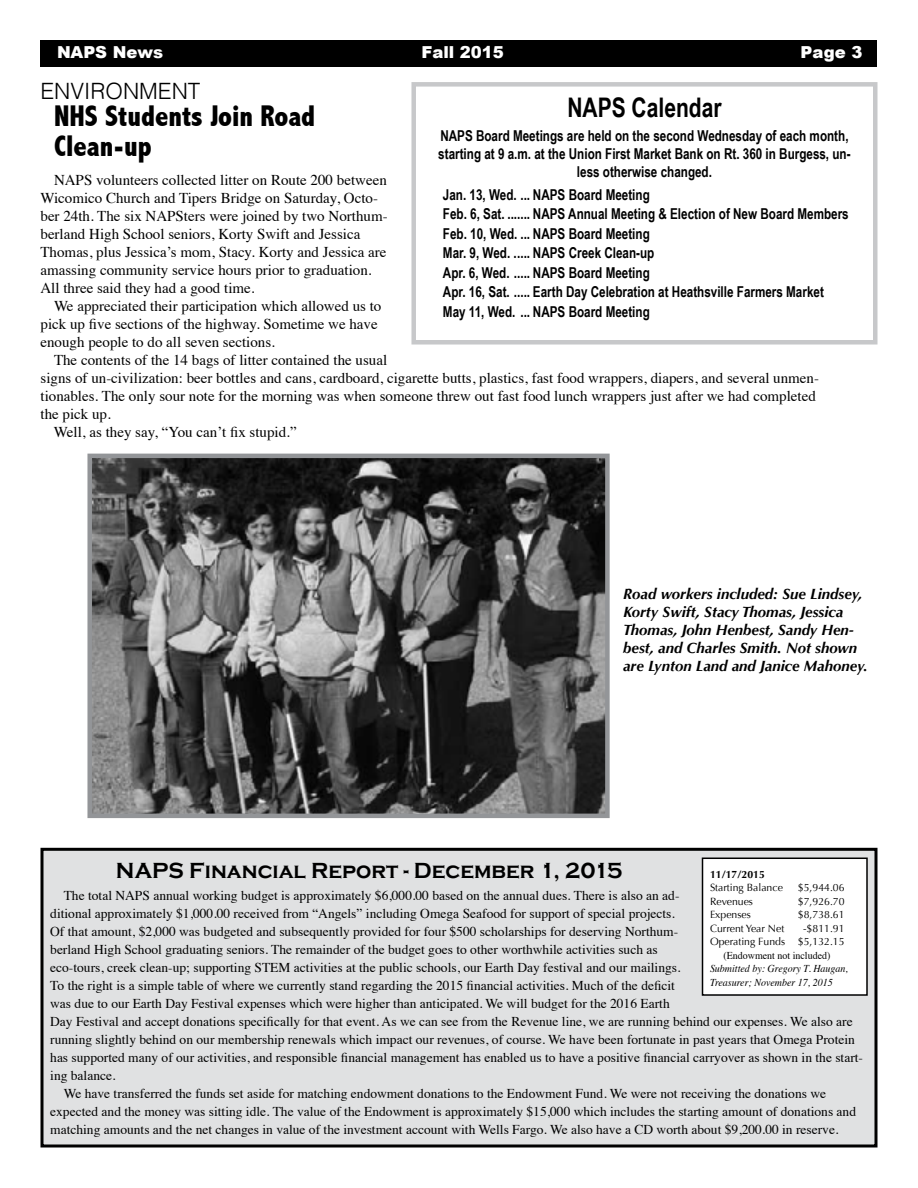
<style>
.page{position:relative;width:918px;height:1188px;background:#fff}
.page>*{position:absolute;margin:0;border:0;box-sizing:border-box;transform-origin:0 0}
.t1{font:800 condensed 30px/30px "Abadi";color:#000;scale:.95 1}
.t2{font:700 27px "Arial Narrow";color:#000;scale:.95 1}
.t3{font:700 22.5px "Copperplate Gothic";color:#000;scale:.95 1}
.t4{font:300 22.5px "Helvetica";color:#000}
.t5{font:900 16.5px "Arial";color:#fff}
.t6{font:15px/18px "Times";color:#000}
.t7{font:700 15px/19.5px "Arial Narrow";color:#000;text-align:center;scale:.95 1}
.t8{font:italic 700 15px/18px "Optima";color:#000}
.t9{font:13.5px "Times";color:#000}
.t10{font:10.5px/13.5px "Optima";color:#000;text-align:right}
.t11{font:italic 10.5px/13.5px "Times";color:#000;scale:.95 1}
.t12{font:10.5px "Times";color:#000;scale:.95 1}
.t13{font:700 10.5px "Optima";color:#000}
</style>
<div class="page">
<div style="left:40px;top:40px;width:838px;height:28px;background:#000"></div>
<div style="left:411px;top:82px;width:467px;height:263px;border:4px solid #c7c8ca"></div>
<img style="left:92px;top:459px;width:513px;height:354px">
<div style="left:87px;top:454px;width:523px;height:364px;border:4px solid #939598"></div>
<div style="left:42px;top:849px;width:834px;height:297px;background:#e0e1e2"></div>
<div style="left:40px;top:848px;width:838px;height:300px;border:3px solid #000"></div>
<div style="left:703px;top:858px;width:164px;height:137px;background:#fff"></div>
<div style="left:702px;top:858px;width:166px;height:138px;border:2px solid #000"></div>
<p class="t5" style="left:57px;top:40px;width:108px">NAPS News</p>
<p class="t5" style="left:421px;top:40px;width:84px">Fall 2015</p>
<p class="t5" style="left:801px;top:40px;width:63px">Page 3</p>
<h2 class="t2" style="left:567px;top:87px;width:164px">NAPS Calendar</h2>
<p class="t7" style="left:438px;top:126px;width:436px;line-height:18px">NAPS Board Meetings are held on the second Wednesday of each month, starting at 9 a.m. at the Union First Market Bank on Rt. 360 in Burgess, un&shy;less otherwise changed.</p>
<p class="t7" style="left:443px;top:184px;width:429px;text-align:left">Jan. 13, Wed. ... NAPS Board Meeting<br>Feb. 6, Sat. ....... NAPS Annual Meeting &amp; Election of New Board Members Feb. 10, Wed. ... NAPS Board Meeting<br>Mar. 9, Wed. ..... NAPS Creek Clean-up<br>Apr. 6, Wed. ..... NAPS Board Meeting<br>Apr. 16, Sat. ..... Earth Day Celebration at Heathsville Farmers Market May 11, Wed. ... NAPS Board Meeting</p>
<h3 class="t4" style="left:40px;top:72px;width:161px">ENVIRONMENT</h3>
<h1 class="t1" style="left:54px;top:101px;width:276px">NHS Students Join Road<br>Clean-up</h1>
<p class="t6" style="left:40px;top:169px;width:349px;text-indent:14px">NAPS volunteers collected litter on Route 200 between Wicomico Church and Tipers Bridge on Saturday, Octo&shy;ber 24th. The six NAPSters were joined by two Northum&shy;berland High School seniors, Korty Swift and Jessica Thomas, plus Jessica’s mom, Stacy. Korty and Jessica are amassing community service hours prior to graduation.<br>All three said they had a good time.</p>
<p class="t6" style="left:41px;top:295px;width:342px;text-indent:14px">We appreciated their participation which allowed us to pick up five sections of the highway. Sometime we have enough people to do all seven sections.</p>
<p class="t6" style="left:54px;top:349px;width:335px">The contents of the 14 bags of litter contained the usual</p>
<p class="t6" style="left:41px;top:367px;width:780px">signs of un-civilization: beer bottles and cans, cardboard, cigarette butts, plastics, fast food wrappers, diapers, and several unmen-</p>
<p class="t6" style="left:40px;top:385px;width:777px">tionables. The only sour note for the morning was when someone threw out fast food lunch wrappers just after we had completed</p>
<p class="t6" style="left:40px;top:403px;width:72px">the pick up.</p>
<p class="t6" style="left:54px;top:421px;width:244px">Well, as they say, “You can’t fix stupid.”</p>
<p class="t8" style="left:623px;top:584px;width:246px">Road workers included: Sue Lindsey, Korty Swift, Stacy Thomas, Jessica Thomas, John Henbest, Sandy Hen&shy;best, and Charles Smith. Not shown are Lynton Land and Janice Mahoney.</p>
<h3 class="t3" style="left:116px;top:858px;width:535px">NAPS Financial Report - December 1, 2015</h3>
<p class="t9" style="left:64px;top:883px;width:617px">The total NAPS annual working budget is approximately $6,000.00 based on the annual dues. There is also an ad-</p>
<p class="t9" style="left:50px;top:901px;width:626px">ditional approximately $1,000.00 received from “Angels” including Omega Seafood for support of special projects.</p>
<p class="t9" style="left:50px;top:919px;width:630px">Of that amount, $2,000 was budgeted and subsequently provided for four $500 scholarships for deserving Northum-</p>
<p class="t9" style="left:50px;top:937px;width:609px">berland High School graduating seniors. The remainder of the budget goes to other worthwhile activities such as</p>
<p class="t9" style="left:50px;top:955px;width:632px">eco-tours, creek clean-up; supporting STEM activities at the public schools, our Earth Day festival and our mailings.</p>
<p class="t9" style="left:50px;top:973px;width:626px">To the right is a simple table of where we currently stand regarding the 2015 financial activities. Much of the deficit</p>
<p class="t9" style="left:50px;top:991px;width:621px">was due to our Earth Day Festival expenses which were higher than anticipated. We will budget for the 2016 Earth</p>
<p class="t9" style="left:50px;top:1009px;width:804px">Day Festival and accept donations specifically for that event. As we can see from the Revenue line, we are running behind our expenses. We also are</p>
<p class="t9" style="left:50px;top:1027px;width:806px">running slightly behind on our membership renewals which impact our revenues, of course. We have been fortunate in past years that Omega Protein</p>
<p class="t9" style="left:50px;top:1045px;width:814px">has supported many of our activities, and responsible financial management has enabled us to have a positive financial carryover as shown in the start-</p>
<p class="t9" style="left:50px;top:1063px;width:67px">ing balance.</p>
<p class="t9" style="left:64px;top:1081px;width:764px">We have transferred the funds set aside for matching endowment donations to the Endowment Fund. We were not receiving the donations we</p>
<p class="t9" style="left:50px;top:1099px;width:807px">expected and the money was sitting idle. The value of the Endowment is approximately $15,000 which includes the starting amount of donations and</p>
<p class="t9" style="left:50px;top:1117px;width:790px">matching amounts and the net changes in value of the investment account with Wells Fargo. We also have a CD worth about $9,200.00 in reserve.</p>
<p class="t13" style="left:710px;top:868px;width:56px">11/17/2015</p>
<p class="t10" style="left:710px;top:881px;width:74px">Starting Balance</p>
<p class="t10" style="left:798px;top:881px;width:48px">$5,944.06</p>
<p class="t10" style="left:710px;top:894px;width:45px">Revenues</p>
<p class="t10" style="left:798px;top:894px;width:48px">$7,926.70</p>
<p class="t10" style="left:710px;top:908px;width:42px">Expenses</p>
<p class="t10" style="left:798px;top:908px;width:48px">$8,738.61</p>
<p class="t10" style="left:710px;top:921px;width:76px">Current Year Net</p>
<p class="t10" style="left:710px;top:921px;width:136px">-$811.91<br>Operating Funds $5,132.15</p>
<p class="t12" style="left:724px;top:945px;width:114px">(Endowment not included)</p>
<p class="t11" style="left:710px;top:961px;width:147px">Submitted by: Gregory T. Haugan,<br>Treasurer; November 17, 2015</p>
</div>
